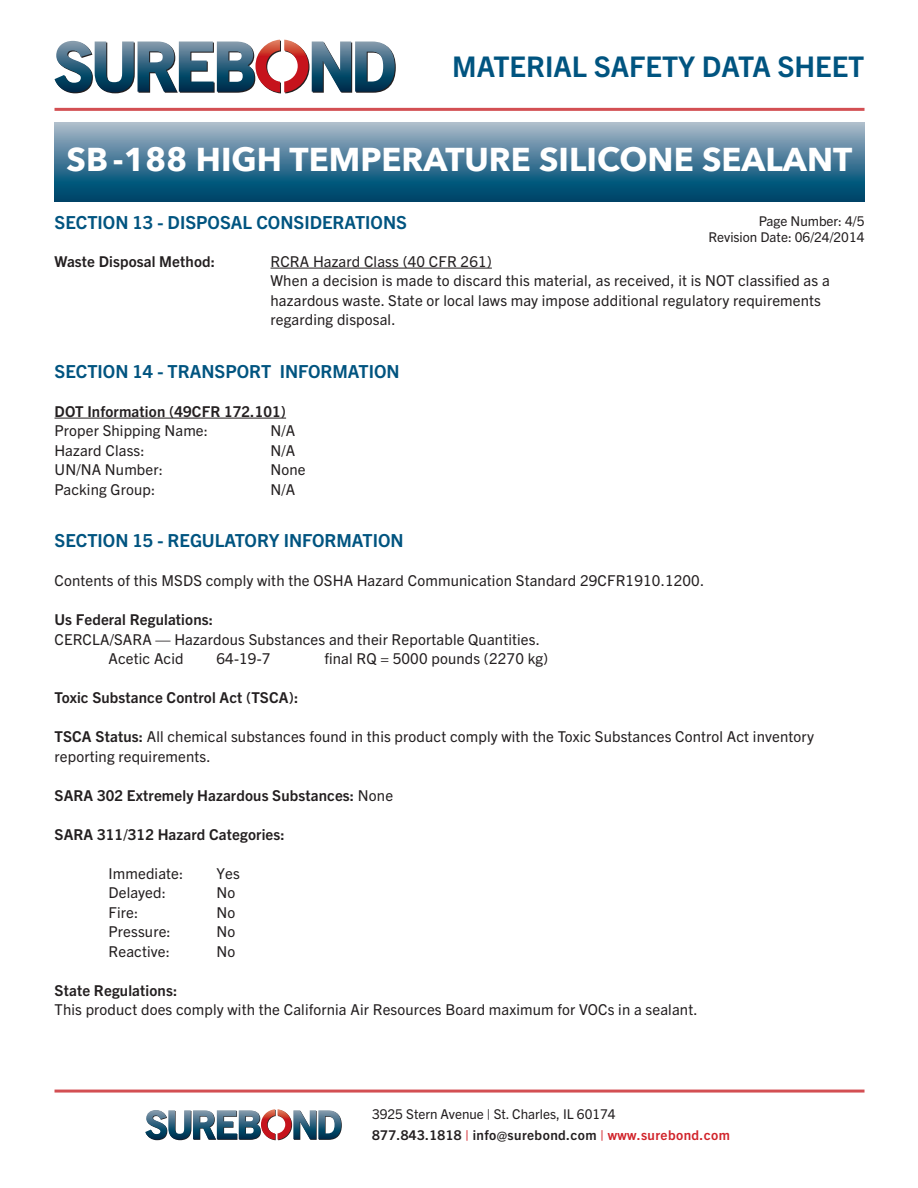
<style>
.page{position:relative;width:918px;height:1188px;background:#fff}
.page>*{position:absolute;margin:0;border:0;box-sizing:border-box;transform-origin:0 0}
.t1{font:700 33px "Avenir Next";color:#fff}
.t2{font:700 28.5px "Trade Gothic Next LT Pro";color:#005480}
.t3{font:700 18px "Trade Gothic Next LT Pro";color:#005480}
.t4{font:15px/19.5px "Trade Gothic Next LT Pro";letter-spacing:.01em;color:#231f20}
.t5{font:700 15px "Trade Gothic Next LT Pro";letter-spacing:.01em;color:#231f20}
.t6{font:13.5px/21px "Trade Gothic Next LT Pro";color:#231f20}
.s1{font-weight:700}
.s2{font-weight:400}
.s3{font-weight:700;color:#d1232a}
</style>
<div class="page">
<svg style="left:55px;top:40px;width:341px;height:53px"></svg>
<svg style="left:55px;top:122px;width:810px;height:80px;background:#457a97"></svg>
<hr style="left:55px;top:108px;width:810px;height:3px;background:#d34f53">
<hr style="left:55px;top:1090px;width:810px;height:3px;background:#d34f53">
<svg style="left:145px;top:1109px;width:197px;height:31px"></svg>
<hr style="left:271px;top:268px;width:221px;height:1px;background:#231f20">
<hr style="left:55px;top:418px;width:231px;height:1px;background:#231f20">
<h2 class="t2" style="left:452px;top:47px;width:414px">MATERIAL SAFETY DATA SHEET</h2>
<h1 class="t1" style="left:67px;top:131px;width:787px">SB -188 HIGH TEMPERATURE SILICONE SEALANT</h1>
<p class="t3" style="left:55px;top:210px;width:354px">SECTION 13 - DISPOSAL CONSIDERATIONS</p>
<p class="t5" style="left:55px;top:251px;width:162px">Waste Disposal Method:</p>
<p class="t4" style="left:271px;top:250px;width:561px">RCRA Hazard Class (40 CFR 261)<br>When a decision is made to discard this material, as received, it is NOT classified as a hazardous waste. State or local laws may impose additional regulatory requirements regarding disposal.</p>
<p class="t3" style="left:55px;top:359px;width:347px">SECTION 14 - TRANSPORT INFORMATION</p>
<p class="t5" style="left:55px;top:401px;width:233px">DOT Information (49CFR 172.101)</p>
<p class="t4" style="left:55px;top:420px;width:155px">Proper Shipping Name:</p>
<p class="t4" style="left:271px;top:420px;width:26px">N/A</p>
<p class="t4" style="left:55px;top:439px;width:92px">Hazard Class:</p>
<p class="t4" style="left:271px;top:439px;width:26px">N/A</p>
<p class="t4" style="left:55px;top:459px;width:110px">UN/NA Number:</p>
<p class="t4" style="left:271px;top:459px;width:37px">None</p>
<p class="t4" style="left:55px;top:478px;width:102px">Packing Group:</p>
<p class="t4" style="left:271px;top:478px;width:26px">N/A</p>
<p class="t3" style="left:55px;top:528px;width:351px">SECTION 15 - REGULATORY INFORMATION</p>
<p class="t4" style="left:55px;top:570px;width:651px">Contents of this MSDS comply with the OSHA Hazard Communication Standard 29CFR1910.1200.</p>
<p class="t5" style="left:55px;top:609px;width:160px">Us Federal Regulations:</p>
<p class="t4" style="left:109px;top:628px;width:433px;text-indent:-54px">CERCLA/SARA — Hazardous Substances and their Reportable Quantities.<br>Acetic Acid</p>
<p class="t6" style="left:708px;top:212px;width:158px;line-height:16.2px;text-align:right">Page Number: 4/5<br>Revision Date: 06/24/2014</p>
<p class="t4" style="left:217px;top:648px;width:55px">64-19-7</p>
<p class="t4" style="left:325px;top:648px;width:225px">final RQ = 5000 pounds (2270 kg)</p>
<p class="t5" style="left:55px;top:687px;width:245px">Toxic Substance Control Act (TSCA):</p>
<p class="t4" style="left:55px;top:726px;width:761px"><span class="s1">TSCA Status:</span> All chemical substances found in this product comply with the Toxic Substances Control Act inventory reporting requirements.</p>
<p class="t5" style="left:55px;top:785px;width:340px">SARA 302 Extremely Hazardous Substances: <span class="s2">None</span></p>
<p class="t5" style="left:55px;top:824px;width:232px">SARA 311/312 Hazard Categories:</p>
<p class="t4" style="left:109px;top:862px;width:76px">Immediate:</p>
<p class="t4" style="left:217px;top:862px;width:25px">Yes</p>
<p class="t4" style="left:109px;top:882px;width:59px">Delayed:</p>
<p class="t4" style="left:217px;top:882px;width:20px">No</p>
<p class="t4" style="left:109px;top:901px;width:31px">Fire:</p>
<p class="t4" style="left:217px;top:901px;width:20px">No</p>
<p class="t4" style="left:109px;top:921px;width:64px">Pressure:</p>
<p class="t4" style="left:217px;top:921px;width:20px">No</p>
<p class="t4" style="left:109px;top:940px;width:63px">Reactive:</p>
<p class="t4" style="left:217px;top:940px;width:20px">No</p>
<p class="t5" style="left:55px;top:980px;width:124px">State Regulations:</p>
<p class="t4" style="left:55px;top:999px;width:645px">This product does comply with the California Air Resources Board maximum for VOCs in a sealant.</p>
<p class="t6" style="left:372px;top:1102px;width:359px">3925 Stern Avenue | St. Charles, IL 60174<br><span class="s1">877.843.1818</span> <span class="s3">|</span> <span class="s1">info@surebond.com</span> <span class="s3">| www.surebond.com</span></p>
</div>
